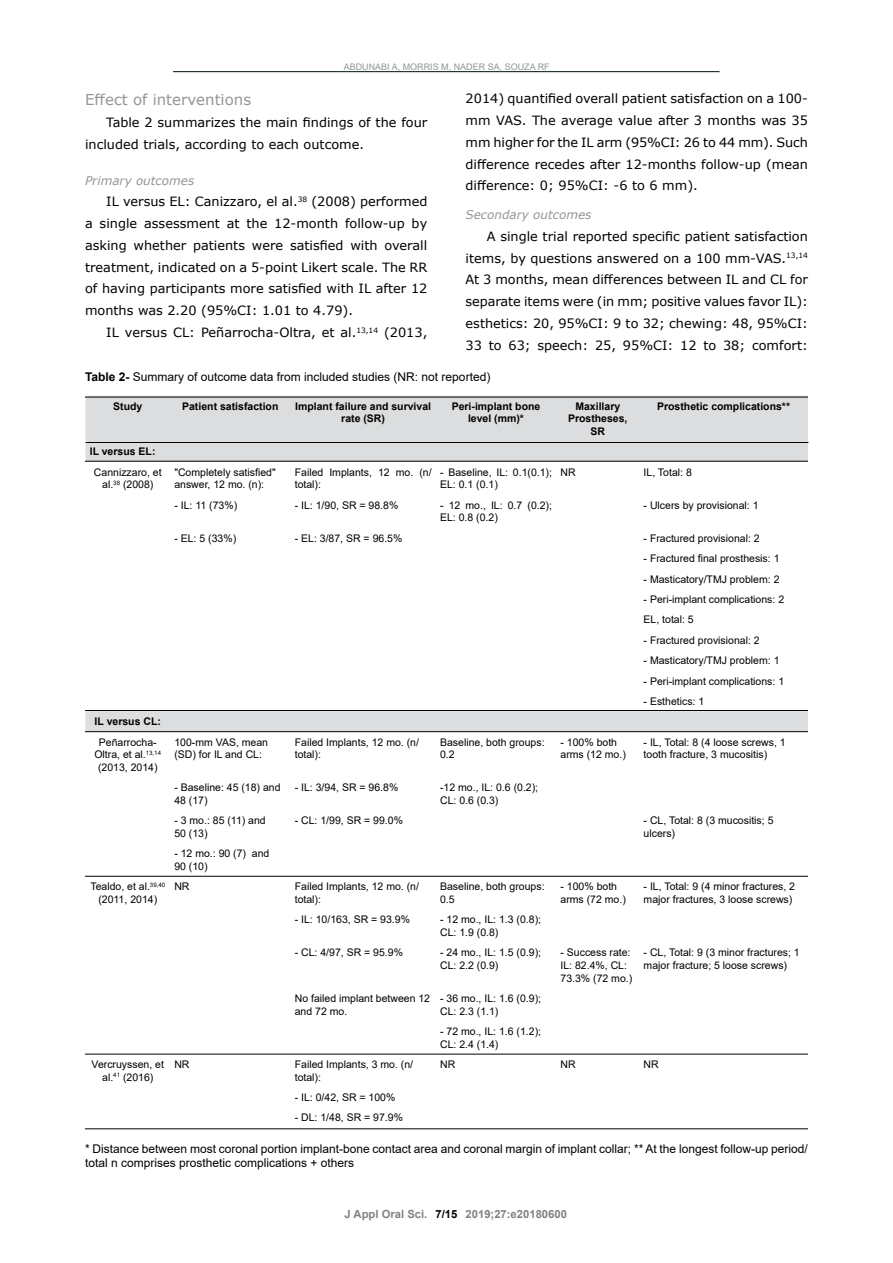
<style>
.page{position:relative;width:893px;height:1263px;background:#fff}
.page>*{position:absolute;margin:0;border:0;box-sizing:border-box;transform-origin:0 0}
.t1{font:15px "Verdana";color:#939598}
.t2{font:12.75px/21.8px "Verdana";color:#000;text-align:justify}
.t3{font:12px/14.4px "Arial";color:#000}
.t4{font:italic 12px "Verdana";color:#939598}
.t5{font:700 11.25px "Arial";color:#808285}
.t6{font:10.5px/12.6px "Arial";color:#000}
.t7{font:700 10.5px/12.6px "Arial";color:#000;text-align:center}
.t8{font:9px "Arial";color:#939598}
.s1{font-weight:700}
.s2{color:#000}
</style>
<div class="page">
<hr style="left:173px;top:71px;width:547px;height:1px;background:#00110d">
<svg style="left:86px;top:396px;width:722px;height:335px"></svg>
<div style="left:86px;top:441px;width:722px;height:20px;background:#dcddde"></div>
<hr style="left:85px;top:397px;width:723px;height:1px;background:#000">
<hr style="left:86px;top:442px;width:722px;height:1px;background:#000">
<hr style="left:85px;top:710px;width:723px;height:1px;background:#000">
<hr style="left:85px;top:461px;width:723px;height:1px;background:#000">
<hr style="left:85px;top:731px;width:723px;height:1px;background:#000">
<hr style="left:85px;top:876px;width:723px;height:1px;background:#000">
<hr style="left:85px;top:1054px;width:723px;height:1px;background:#000">
<hr style="left:85px;top:1128px;width:723px;height:1px;background:#000">
<p class="t8" style="left:344px;top:60px;width:208px">ABDUNABI A, MORRIS M, NADER SA, SOUZA RF</p>
<h1 class="t1" style="left:85px;top:89px;width:168px">Effect of interventions</h1>
<p class="t2" style="left:85px;top:111px;width:344px;text-indent:21px">Table 2 summarizes the main findings of the four included trials, according to each outcome.</p>
<p class="t4" style="left:85px;top:172px;width:111px">Primary outcomes</p>
<p class="t2" style="left:85px;top:191px;width:344px;text-indent:21px">IL versus EL: Canizzaro, el al.<sup>38</sup> (2008) performed a single assessment at the 12-month follow-up by asking whether patients were satisfied with overall treatment, indicated on a 5-point Likert scale. The RR of having participants more satisfied with IL after 12 months was 2.20 (95%CI: 1.01 to 4.79).</p>
<p class="t2" style="left:106px;top:321px;width:323px">IL versus CL: Peñarrocha-Oltra, et al.<sup>13,14</sup> (2013,</p>
<p class="t2" style="left:466px;top:88px;width:344px">2014) quantified overall patient satisfaction on a 100- mm VAS. The average value after 3 months was 35 mm higher for the IL arm (95%CI: 26 to 44 mm). Such difference recedes after 12-months follow-up (mean difference: 0; 95%CI: -6 to 6 mm).</p>
<p class="t4" style="left:466px;top:206px;width:127px">Secondary outcomes</p>
<p class="t2" style="left:466px;top:225px;width:344px;text-indent:21px">A single trial reported specific patient satisfaction items, by questions answered on a 100 mm-VAS.<sup>13,14<br></sup>At 3 months, mean differences between IL and CL for separate items were (in mm; positive values favor IL): esthetics: 20, 95%CI: 9 to 32; chewing: 48, 95%CI:<br>33 to 63; speech: 25, 95%CI: 12 to 38; comfort:</p>
<p class="t3" style="left:85px;top:369px;width:407px"><span class="s1">Table 2-</span> Summary of outcome data from included studies (NR: not reported)</p>
<p class="t7" style="left:113px;top:400px;width:31px">Study</p>
<p class="t7" style="left:182px;top:400px;width:98px">Patient satisfaction</p>
<p class="t7" style="left:295px;top:400px;width:137px">Implant failure and survival rate (SR)</p>
<p class="t7" style="left:452px;top:400px;width:90px">Peri-implant bone level (mm)*</p>
<p class="t7" style="left:568px;top:400px;width:61px">Maxillary<br>Prostheses,<br>SR</p>
<p class="t7" style="left:657px;top:400px;width:135px">Prosthetic complications**</p>
<p class="t7" style="left:90px;top:445px;width:67px">IL versus EL:</p>
<p class="t6" style="left:94px;top:466px;width:69px;text-align:center">Cannizzaro, et al.<sup>38</sup> (2008)</p>
<p class="t6" style="left:174px;top:466px;width:103px">"Completely satisfied" answer, 12 mo. (n):</p>
<p class="t6" style="left:295px;top:466px;width:138px">Failed Implants, 12 mo. (n/ total):</p>
<p class="t6" style="left:440px;top:466px;width:113px">- Baseline, IL: 0.1(0.1);<br>EL: 0.1 (0.1)</p>
<p class="t6" style="left:560px;top:466px;width:17px">NR</p>
<p class="t6" style="left:644px;top:466px;width:50px">IL, Total: 8</p>
<p class="t6" style="left:174px;top:499px;width:64px">- IL: 11 (73%)</p>
<p class="t6" style="left:295px;top:499px;width:105px">- IL: 1/90, SR = 98.8%</p>
<p class="t6" style="left:440px;top:499px;width:113px">- 12 mo., IL: 0.7 (0.2);<br>EL: 0.8 (0.2)</p>
<p class="t6" style="left:644px;top:499px;width:116px">- Ulcers by provisional: 1</p>
<p class="t6" style="left:174px;top:532px;width:63px">- EL: 5 (33%)</p>
<p class="t6" style="left:295px;top:532px;width:109px">- EL: 3/87, SR = 96.5%</p>
<p class="t6" style="left:644px;top:532px;width:118px">- Fractured provisional: 2</p>
<p class="t6" style="left:644px;top:552px;width:137px">- Fractured final prosthesis: 1</p>
<p class="t6" style="left:644px;top:572px;width:137px">- Masticatory/TMJ problem: 2</p>
<p class="t6" style="left:644px;top:589px;width:142px;line-height:20.4px">- Peri-implant complications: 2<br>EL, total: 5</p>
<p class="t6" style="left:644px;top:634px;width:118px">- Fractured provisional: 2</p>
<p class="t6" style="left:644px;top:654px;width:137px">- Masticatory/TMJ problem: 1</p>
<p class="t6" style="left:644px;top:674px;width:142px">- Peri-implant complications: 1</p>
<p class="t6" style="left:644px;top:695px;width:62px">- Esthetics: 1</p>
<p class="t7" style="left:95px;top:715px;width:68px">IL versus CL:</p>
<p class="t6" style="left:94px;top:736px;width:68px;text-align:center">Peñarrocha-<br>Oltra, et al.<sup>13,14 </sup>(2013, 2014)</p>
<p class="t6" style="left:174px;top:736px;width:95px">100-mm VAS, mean (SD) for IL and CL:</p>
<p class="t6" style="left:295px;top:736px;width:126px">Failed Implants, 12 mo. (n/ total):</p>
<p class="t6" style="left:440px;top:736px;width:106px">Baseline, both groups:<br>0.2</p>
<p class="t6" style="left:560px;top:736px;width:67px">- 100% both arms (12 mo.)</p>
<p class="t6" style="left:644px;top:736px;width:144px">- IL, Total: 8 (4 loose screws, 1 tooth fracture, 3 mucositis)</p>
<p class="t6" style="left:174px;top:781px;width:108px">- Baseline: 45 (18) and<br>48 (17)</p>
<p class="t6" style="left:295px;top:781px;width:105px">- IL: 3/94, SR = 96.8%</p>
<p class="t6" style="left:440px;top:781px;width:100px">-12 mo., IL: 0.6 (0.2);<br>CL: 0.6 (0.3)</p>
<p class="t6" style="left:174px;top:814px;width:93px">- 3 mo.: 85 (11) and<br>50 (13)</p>
<p class="t6" style="left:295px;top:814px;width:110px">- CL: 1/99, SR = 99.0%</p>
<p class="t6" style="left:644px;top:814px;width:131px">- CL, Total: 8 (3 mucositis; 5 ulcers)</p>
<p class="t6" style="left:174px;top:847px;width:97px">- 12 mo.: 90 (7) and<br>90 (10)</p>
<p class="t6" style="left:90px;top:880px;width:76px;text-align:center">Tealdo, et al.<sup>39,40 </sup>(2011, 2014)</p>
<p class="t6" style="left:174px;top:880px;width:17px">NR</p>
<p class="t6" style="left:295px;top:880px;width:126px">Failed Implants, 12 mo. (n/ total):</p>
<p class="t6" style="left:440px;top:880px;width:106px">Baseline, both groups:<br>0.5</p>
<p class="t6" style="left:560px;top:880px;width:67px">- 100% both arms (72 mo.)</p>
<p class="t6" style="left:644px;top:880px;width:153px">- IL, Total: 9 (4 minor fractures, 2 major fractures, 3 loose screws)</p>
<p class="t6" style="left:295px;top:913px;width:117px">- IL: 10/163, SR = 93.9%</p>
<p class="t6" style="left:440px;top:913px;width:102px">- 12 mo., IL: 1.3 (0.8);<br>CL: 1.9 (0.8)</p>
<p class="t6" style="left:295px;top:946px;width:110px">- CL: 4/97, SR = 95.9%</p>
<p class="t6" style="left:440px;top:946px;width:102px">- 24 mo., IL: 1.5 (0.9);<br>CL: 2.2 (0.9)</p>
<p class="t6" style="left:560px;top:946px;width:73px">- Success rate:<br>IL: 82.4%, CL:<br>73.3% (72 mo.)</p>
<p class="t6" style="left:644px;top:946px;width:158px">- CL, Total: 9 (3 minor fractures; 1 major fracture; 5 loose screws)</p>
<p class="t6" style="left:295px;top:992px;width:137px">No failed implant between 12 and 72 mo.</p>
<p class="t6" style="left:440px;top:992px;width:102px">- 36 mo., IL: 1.6 (0.9);<br>CL: 2.3 (1.1)</p>
<p class="t6" style="left:440px;top:1025px;width:102px">- 72 mo., IL: 1.6 (1.2);<br>CL: 2.4 (1.4)</p>
<p class="t6" style="left:92px;top:1058px;width:74px;text-align:center">Vercruyssen, et al.<sup>41</sup> (2016)</p>
<p class="t6" style="left:174px;top:1058px;width:17px">NR</p>
<p class="t6" style="left:295px;top:1058px;width:120px">Failed Implants, 3 mo. (n/ total):</p>
<p class="t6" style="left:440px;top:1058px;width:17px">NR</p>
<p class="t6" style="left:560px;top:1058px;width:17px">NR</p>
<p class="t6" style="left:644px;top:1058px;width:17px">NR</p>
<p class="t6" style="left:295px;top:1091px;width:102px">- IL: 0/42, SR = 100%</p>
<p class="t6" style="left:295px;top:1111px;width:110px">- DL: 1/48, SR = 97.9%</p>
<p class="t3" style="left:85px;top:1141px;width:724px">* Distance between most coronal portion implant-bone contact area and coronal margin of implant collar; ** At the longest follow-up period/ total n comprises prosthetic complications + others</p>
<p class="t5" style="left:345px;top:1206px;width:224px">J Appl Oral Sci. <span class="s2">7/15</span> 2019;27:e20180600</p>
</div>
